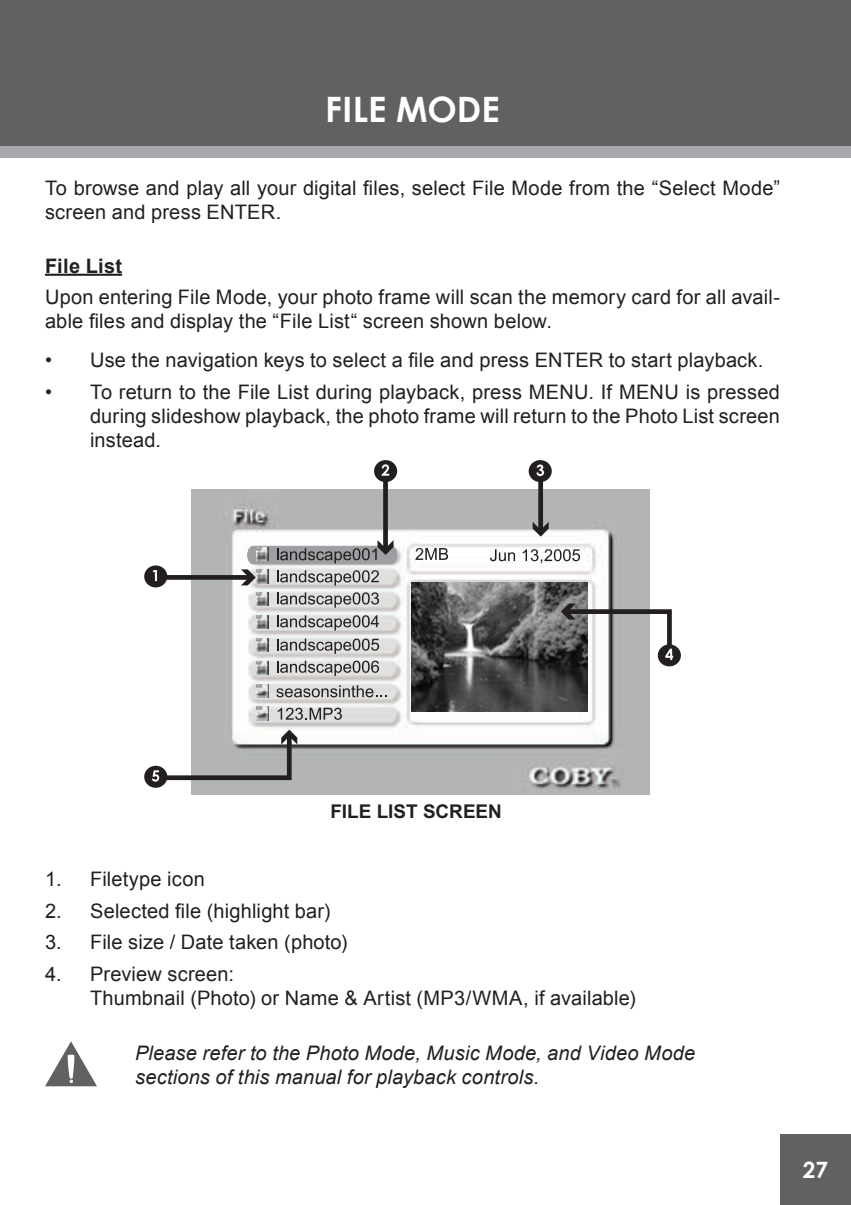
<style>
.page{position:relative;width:851px;height:1205px;background:#fff}
.page>*{position:absolute;margin:0;border:0;box-sizing:border-box;transform-origin:0 0}
.t1{font:700 35px "Century Gothic";letter-spacing:.01em;color:#fff}
.t2{font:700 22.5px "Century Gothic";color:#fff}
.t3{font:20px/31.5px "Arial";letter-spacing:.01em;color:#231f20}
.t4{font:italic 20px/24px "Arial";letter-spacing:.01em;color:#231f20}
.t5{font:700 20px "Arial";letter-spacing:.015em;color:#231f20}
.t6{font:700 19px "Arial";color:#231f20}
</style>
<div class="page">
<div style="left:0;top:32px;width:850px;height:126px;background:#a8a9ad"></div>
<div style="left:0;top:0;width:850px;height:146px;background:#5f6162"></div>
<div style="left:780px;top:1134px;width:70px;height:71px;background:#5f6162"></div>
<hr style="left:45px;top:274px;width:77px;height:2px;background:#231f20">
<svg style="left:45px;top:1041px;width:52px;height:45px"></svg>
<img style="left:191px;top:489px;width:458px;height:305px">
<svg style="left:277px;top:592px;width:102px;height:16px;background:#afaead"></svg>
<svg style="left:277px;top:615px;width:102px;height:15px;background:#acaaa9"></svg>
<svg style="left:277px;top:638px;width:102px;height:16px;background:#aeadac"></svg>
<svg style="left:277px;top:660px;width:102px;height:16px;background:#b0afae"></svg>
<svg style="left:276px;top:685px;width:110px;height:12px"></svg>
<svg style="left:278px;top:708px;width:64px;height:12px"></svg>
<img style="left:257px;top:684px;width:12px;height:14px">
<svg style="left:257px;top:707px;width:12px;height:13px"></svg>
<svg style="left:256px;top:593px;width:12px;height:13px"></svg>
<img style="left:256px;top:615px;width:12px;height:14px">
<img style="left:256px;top:638px;width:12px;height:14px">
<svg style="left:256px;top:661px;width:12px;height:13px"></svg>
<svg style="left:415px;top:548px;width:33px;height:12px"></svg>
<svg style="left:490px;top:549px;width:25px;height:12px"></svg>
<svg style="left:522px;top:549px;width:58px;height:14px"></svg>
<img style="left:412px;top:583px;width:175px;height:128px">
<div style="left:374px;top:460px;width:23px;height:22px;background:#231f20;border-radius:50%"></div>
<svg style="left:381px;top:464px;width:8px;height:12px"></svg>
<div style="left:144px;top:565px;width:23px;height:22px;background:#231f20;border-radius:50%"></div>
<svg style="left:152px;top:570px;width:5px;height:11px"></svg>
<div style="left:528px;top:460px;width:24px;height:22px;background:#231f20;border-radius:50%"></div>
<svg style="left:536px;top:464px;width:8px;height:12px"></svg>
<div style="left:657px;top:644px;width:23px;height:22px;background:#231f20;border-radius:50%"></div>
<div style="left:383px;top:481px;width:5px;height:68px;background:#231f20"></div>
<div style="left:538px;top:479px;width:5px;height:52px;background:#231f20"></div>
<svg style="left:532px;top:522px;width:16px;height:15px"></svg>
<svg style="left:561px;top:603px;width:113px;height:57px"></svg>
<div style="left:162px;top:575px;width:88px;height:5px;background:#231f20"></div>
<svg style="left:241px;top:540px;width:156px;height:45px"></svg>
<div style="left:144px;top:765px;width:23px;height:23px;background:#231f20;border-radius:50%"></div>
<svg style="left:152px;top:729px;width:145px;height:53px"></svg>
<h1 class="t1" style="left:325px;top:82px;width:176px">FILE MODE</h1>
<p class="t3" style="left:45px;top:176px;width:736px;line-height:24px">To browse and play all your digital files, select File Mode from the “Select Mode” screen and press ENTER.</p>
<p class="t5" style="left:45px;top:252px;width:79px">File List</p>
<p class="t3" style="left:45px;top:285px;width:736px;line-height:24px">Upon entering File Mode, your photo frame will scan the memory card for all avail&shy;able files and display the “File List“ screen shown below.</p>
<p class="t3" style="left:90px;top:345px;width:691px">Use the navigation keys to select a file and press ENTER to start playback.<br>To return to the File List during playback, press MENU. If MENU is pressed</p>
<p class="t3" style="left:90px;top:404px;width:691px;line-height:24px">during slideshow playback, the photo frame will return to the Photo List screen instead.</p>
<p class="t3" style="left:45px;top:345px;width:8px">• •</p>
<p class="t3" style="left:45px;top:864px;width:18px;text-align:justify">1.<br>2.<br>3.<br>4.</p>
<p class="t6" style="left:330px;top:799px;width:173px">FILE LIST SCREEN</p>
<p class="t3" style="left:90px;top:864px;width:259px">Filetype icon<br>Selected file (highlight bar)<br>File size / Date taken (photo)<br>Preview screen:</p>
<p class="t3" style="left:90px;top:982px;width:547px">Thumbnail (Photo) or Name &amp; Artist (MP3/WMA, if available)</p>
<p class="t4" style="left:135px;top:1041px;width:561px">Please refer to the Photo Mode, Music Mode, and Video Mode sections of this manual for playback controls.</p>
<p class="t2" style="left:802px;top:1153px;width:14px">27</p>
</div>
